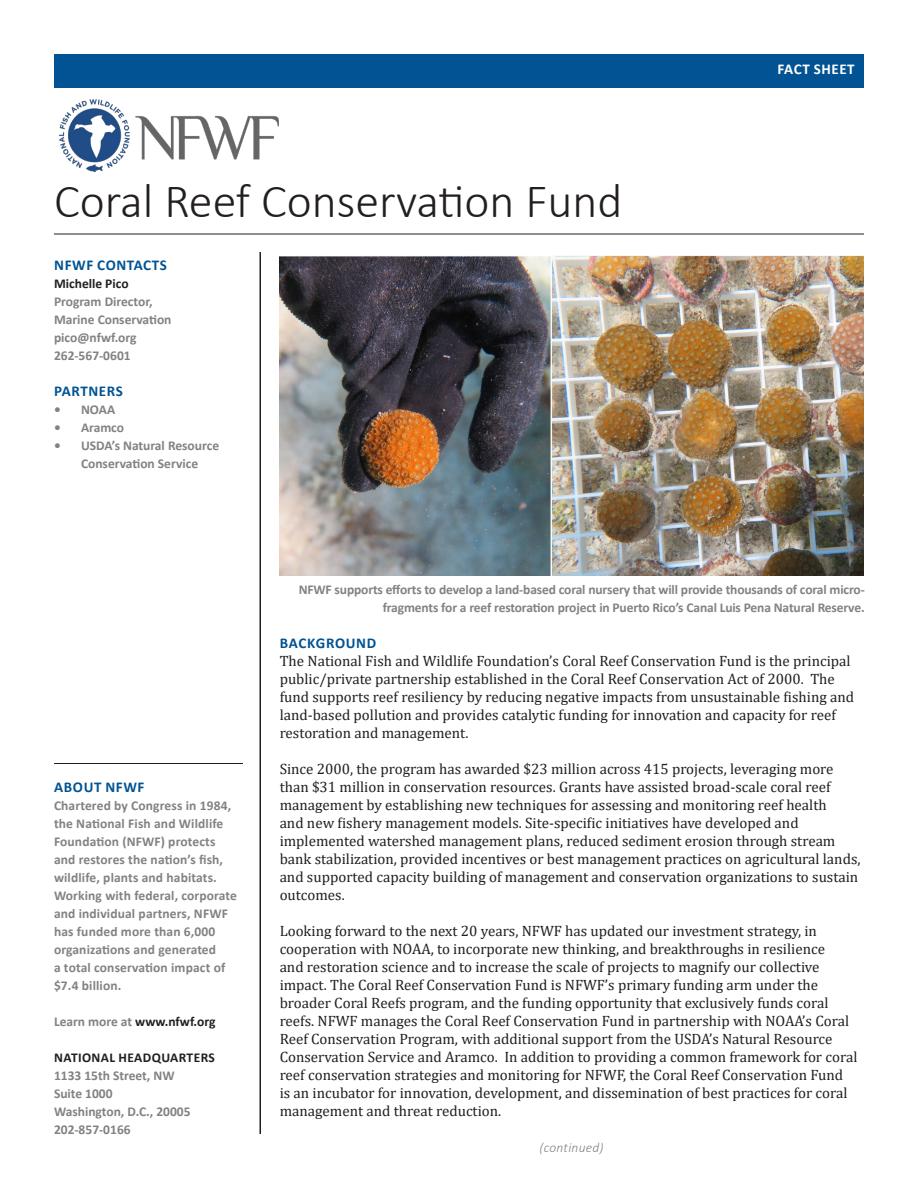
<style>
.page{position:relative;width:918px;height:1188px;background:#fff}
.page>*{position:absolute;margin:0;border:0;box-sizing:border-box;transform-origin:0 0}
.t1{font:300 48px "Calibri";color:#231f20}
.t2{font:15px/18px "Cambria";color:#231f20}
.t3{font:700 15px "Calibri";letter-spacing:.04em;color:#015393}
.t4{font:700 15px "Calibri";letter-spacing:.04em;color:#fff}
.t5{font:700 13.5px/18px "Calibri";color:#808285}
.t6{font:700 13.5px/18px "Calibri";letter-spacing:.02em;color:#231f20}
.t7{font:700 13.5px "Calibri";color:#231f20}
.t8{font:italic 300 13.5px "Calibri";letter-spacing:.02em;color:#808285}
.s1{color:#808285}
</style>
<div class="page">
<hr style="left:260px;top:252px;width:1px;height:882px;background:#231f20">
<img style="left:279px;top:256px;width:585px;height:320px">
<hr style="left:54px;top:763px;width:189px;height:1px;background:#231f20">
<img style="left:60px;top:100px;width:219px;height:71px">
<div style="left:54px;top:54px;width:810px;height:33px;background:#015393"></div>
<hr style="left:54px;top:234px;width:810px;height:1px;background:#231f20">
<p class="t1" style="left:54px;top:171px;width:570px">Coral Reef Conservation Fund</p>
<p class="t3" style="left:54px;top:254px;width:114px">NFWF CONTACTS</p>
<p class="t7" style="left:54px;top:274px;width:76px">Michelle Pico</p>
<p class="t5" style="left:54px;top:292px;width:119px">Program Director,<br>Marine Conservation</p>
<p class="t5" style="left:54px;top:328px;width:84px">pico@nfwf.org</p>
<p class="t5" style="left:54px;top:346px;width:78px">262-567-0601</p>
<p class="t3" style="left:54px;top:380px;width:70px">PARTNERS</p>
<p class="t5" style="left:54px;top:400px;width:63px">• NOAA</p>
<p class="t5" style="left:54px;top:418px;width:72px">• Aramco</p>
<p class="t5" style="left:54px;top:436px;width:167px;text-align:center">• USDA’s Natural Resource<br>Conservation Service</p>
<p class="t4" style="left:778px;top:59px;width:79px">FACT SHEET</p>
<p class="t3" style="left:54px;top:776px;width:92px">ABOUT NFWF</p>
<p class="t5" style="left:54px;top:796px;width:185px">Chartered by Congress in 1984, the National Fish and Wildlife<br>Foundation (NFWF) protects and restores the nation’s fish, wildlife, plants and habitats.<br>Working with federal, corporate and individual partners, NFWF has funded more than 6,000 organizations and generated<br>a total conservation impact of $7.4 billion.</p>
<p class="t7" style="left:54px;top:1012px;width:163px"><span class="s1">Learn more at</span> www.nfwf.org</p>
<p class="t6" style="left:54px;top:1048px;width:162px">NATIONAL HEADQUARTERS<br><span class="s1">1133 15th Street, NW</span></p>
<p class="t5" style="left:54px;top:1084px;width:60px">Suite 1000</p>
<p class="t5" style="left:54px;top:1102px;width:138px">Washington, D.C., 20005<br>202-857-0166</p>
<p class="t5" style="left:299px;top:580px;width:568px;text-align:right">NFWF supports efforts to develop a land-based coral nursery that will provide thousands of coral micro&shy;fragments for a reef restoration project in Puerto Rico’s Canal Luis Pena Natural Reserve.</p>
<p class="t3" style="left:280px;top:632px;width:98px">BACKGROUND</p>
<p class="t2" style="left:280px;top:652px;width:576px">The National Fish and Wildlife Foundation’s Coral Reef Conservation Fund is the principal public/private partnership established in the Coral Reef Conservation Act of 2000. The fund supports reef resiliency by reducing negative impacts from unsustainable fishing and land-based pollution and provides catalytic funding for innovation and capacity for reef restoration and management.</p>
<p class="t2" style="left:280px;top:760px;width:582px">Since 2000, the program has awarded $23 million across 415 projects, leveraging more than $31 million in conservation resources. Grants have assisted broad-scale coral reef management by establishing new techniques for assessing and monitoring reef health<br>and new fishery management models. Site-specific initiatives have developed and implemented watershed management plans, reduced sediment erosion through stream bank stabilization, provided incentives or best management practices on agricultural lands, and supported capacity building of management and conservation organizations to sustain outcomes.</p>
<p class="t2" style="left:280px;top:922px;width:579px">Looking forward to the next 20 years, NFWF has updated our investment strategy, in cooperation with NOAA, to incorporate new thinking, and breakthroughs in resilience<br>and restoration science and to increase the scale of projects to magnify our collective impact. The Coral Reef Conservation Fund is NFWF’s primary funding arm under the broader Coral Reefs program, and the funding opportunity that exclusively funds coral reefs. NFWF manages the Coral Reef Conservation Fund in partnership with NOAA’s Coral Reef Conservation Program, with additional support from the USDA’s Natural Resource Conservation Service and Aramco. In addition to providing a common framework for coral reef conservation strategies and monitoring for NFWF, the Coral Reef Conservation Fund is an incubator for innovation, development, and dissemination of best practices for coral management and threat reduction.</p>
<p class="t8" style="left:539px;top:1139px;width:66px">(continued)</p>
</div>
